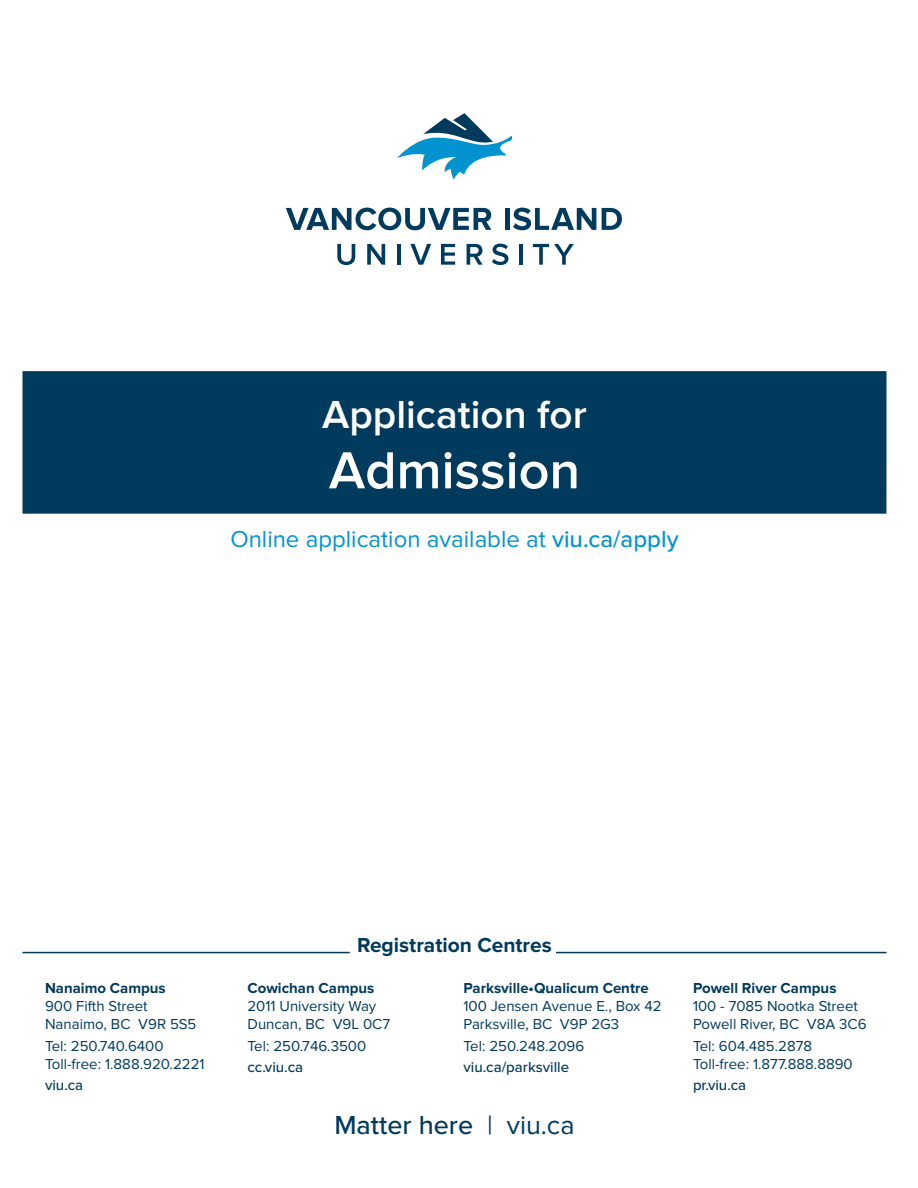
<style>
.page{position:relative;width:918px;height:1188px;background:#fff}
.page>*{position:absolute;margin:0;border:0;box-sizing:border-box;transform-origin:0 0}
.t1{font:600 54px "Proxima Nova";color:#fff}
.t2{font:600 40.5px "Proxima Nova";color:#fff}
.t3{font:500 27px "Proxima Nova";color:#003a5d}
.t4{font:24px "Proxima Nova";color:#0093d0}
.t5{font:700 21px "Proxima Nova";color:#003a5d}
.t6{font:15px/18px "Proxima Nova";color:#003a5d}
.t7{font:700 15px "Proxima Nova";color:#003a5d}
.t8{font:500 15px "Proxima Nova";color:#003a5d}
.s1{font-weight:500}
.s2{font-weight:400}
</style>
<div class="page">
<div style="left:23px;top:371px;width:864px;height:143px;background:#003a5d"></div>
<svg style="left:286px;top:208px;width:205px;height:22px"></svg>
<hr style="left:505px;top:208px;width:4px;height:22px;background:#003a5d">
<svg style="left:513px;top:208px;width:83px;height:22px"></svg>
<svg style="left:602px;top:208px;width:20px;height:22px"></svg>
<svg style="left:337px;top:244px;width:18px;height:21px"></svg>
<svg style="left:367px;top:244px;width:18px;height:21px"></svg>
<hr style="left:397px;top:244px;width:4px;height:21px;background:#003a5d">
<svg style="left:410px;top:244px;width:21px;height:21px"></svg>
<svg style="left:441px;top:244px;width:14px;height:21px"></svg>
<svg style="left:467px;top:244px;width:16px;height:21px"></svg>
<svg style="left:492px;top:244px;width:16px;height:21px"></svg>
<hr style="left:519px;top:244px;width:4px;height:21px;background:#003a5d">
<svg style="left:533px;top:244px;width:41px;height:21px"></svg>
<svg style="left:397px;top:113px;width:115px;height:67px"></svg>
<hr style="left:22px;top:952px;width:328px;height:1px;background:#003a5d">
<hr style="left:556px;top:952px;width:330px;height:1px;background:#003a5d">
<h2 class="t2" style="left:322px;top:392px;width:266px">Application for</h2>
<h1 class="t1" style="left:329px;top:439px;width:253px">Admission</h1>
<h3 class="t4" style="left:230px;top:526px;width:450px">Online application available at <span class="s1">viu.ca/apply</span></h3>
<p class="t7" style="left:45px;top:979px;width:122px">Nanaimo Campus</p>
<p class="t6" style="left:45px;top:997px;width:153px">900 Fifth Street<br>Nanaimo, BC V9R 5S5</p>
<p class="t6" style="left:45px;top:1038px;width:161px">Tel: 250.740.6400<br>Toll-free: 1.888.920.2221</p>
<p class="t8" style="left:45px;top:1076px;width:40px">viu.ca</p>
<h3 class="t5" style="left:357px;top:933px;width:196px">Registration Centres</h3>
<p class="t7" style="left:248px;top:979px;width:128px">Cowichan Campus</p>
<p class="t6" style="left:248px;top:997px;width:144px">2011 University Way<br>Duncan, BC V9L 0C7</p>
<p class="t6" style="left:248px;top:1038px;width:120px">Tel: 250.746.3500</p>
<p class="t8" style="left:248px;top:1058px;width:57px">cc.viu.ca</p>
<p class="t7" style="left:464px;top:979px;width:187px">Parksville•Qualicum Centre</p>
<p class="t6" style="left:464px;top:997px;width:200px">100 Jensen Avenue E., Box 42<br>Parksville, BC V9P 2G3</p>
<p class="t6" style="left:464px;top:1038px;width:122px">Tel: 250.248.2096</p>
<p class="t8" style="left:464px;top:1058px;width:107px">viu.ca/parksville</p>
<h3 class="t3" style="left:334px;top:1109px;width:242px">Matter here <span class="s2">| viu.ca</span></h3>
<p class="t7" style="left:693px;top:979px;width:145px">Powell River Campus</p>
<p class="t6" style="left:693px;top:997px;width:175px">100 - 7085 Nootka Street<br>Powell River, BC V8A 3C6</p>
<p class="t6" style="left:693px;top:1038px;width:161px">Tel: 604.485.2878<br>Toll-free: 1.877.888.8890</p>
<p class="t8" style="left:693px;top:1076px;width:55px">pr.viu.ca</p>
</div>
